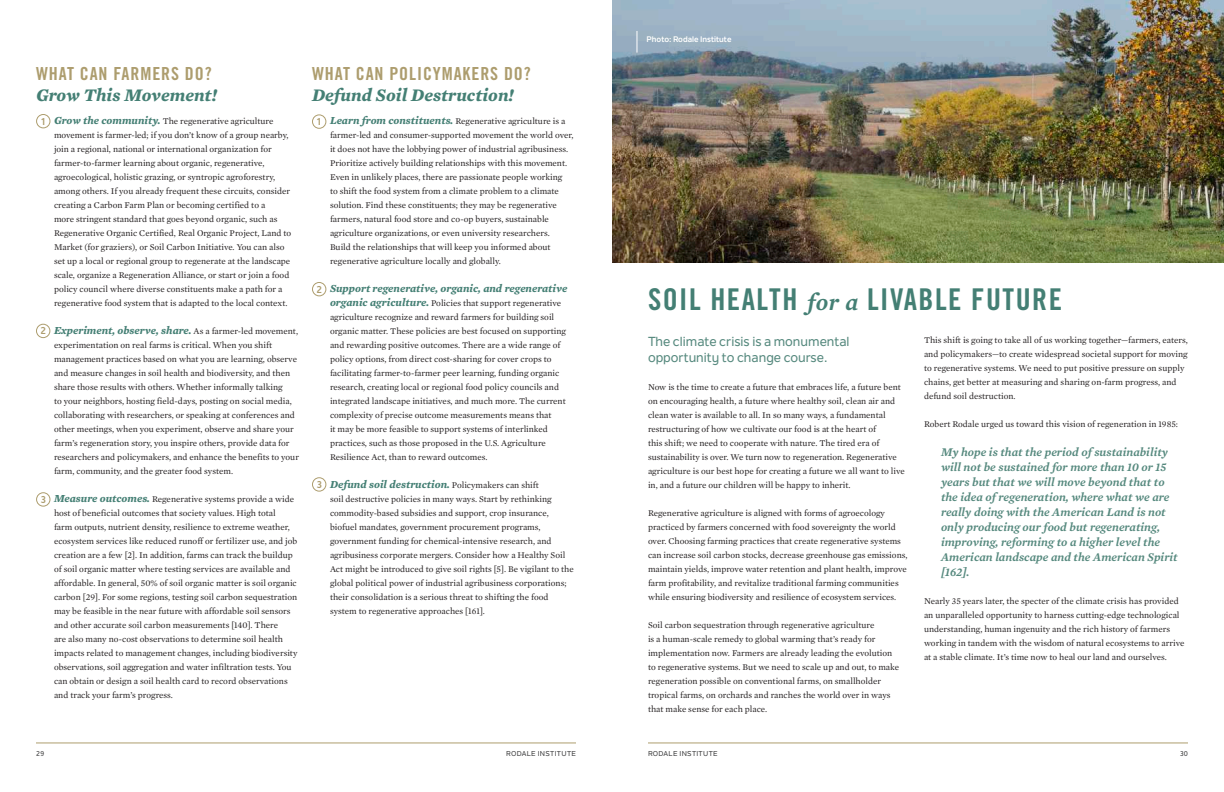
<style>
.page{position:relative;width:1224px;height:792px;background:#fff}
.page>*{position:absolute;margin:0;border:0;box-sizing:border-box;transform-origin:0 0}
.t1{font:30px "Trade Gothic Bold Cond Twenty";letter-spacing:.05em;color:#447f74}
.t2{font:18px "Trade Gothic Bold Cond Twenty";letter-spacing:.05em;color:#ad9d6e}
.t3{font:italic 700 18px "Mercury Text G2";color:#447f74}
.t4{font:500 13px/16px "Nolan Next";color:#56897e}
.t5{font:italic 600 12px/15px "Mercury Text G2";color:#56897e}
.t6{font:italic 700 11px "Mercury Text G2";color:#447f74}
.t7{font:700 10px "Nolan Next";color:#ad9d6e}
.t8{font:9px/14px "Mercury Text G1";color:#231f20}
.t9{font:700 8px "Nolan Next";color:#fff}
.t10{font:500 7px "Nolan Next";letter-spacing:.04em;color:#3e3e3f}
.s1{font-family:"Mercury Text G2";font-weight:700;font-style:italic;font-size:11px;color:#447f74}
.s2{font-family:"Mercury Text G1";font-weight:400;font-style:normal;font-size:9px;color:#231f20}
.s3{font-family:"Mercury Text G2";font-weight:600;font-style:italic;font-size:24px}
</style>
<div class="page">
<hr style="left:36px;top:743px;width:540px;height:1px;background:#ad9d6e">
<hr style="left:648px;top:743px;width:540px;height:1px;background:#ad9d6e">
<div style="left:36px;top:114px;width:14px;height:14px;border:1px solid #ad9d6e;border-radius:50%"></div>
<div style="left:312px;top:114px;width:14px;height:15px;border:1px solid #ad9d6e;border-radius:50%"></div>
<div style="left:36px;top:324px;width:14px;height:14px;border:1px solid #ad9d6e;border-radius:50%"></div>
<div style="left:312px;top:282px;width:14px;height:14px;border:1px solid #ad9d6e;border-radius:50%"></div>
<div style="left:36px;top:492px;width:14px;height:15px;border:1px solid #ad9d6e;border-radius:50%"></div>
<div style="left:312px;top:477px;width:14px;height:15px;border:1px solid #ad9d6e;border-radius:50%"></div>
<img style="left:612px;top:0;width:612px;height:262px">
<svg style="left:636px;top:31px;width:1px;height:22px"></svg>
<h2 class="t2" style="left:36px;top:62px;width:177px">WHAT CAN FARMERS DO?</h2>
<h2 class="t3" style="left:36px;top:84px;width:183px">Grow This Movement!</h2>
<p class="t8" style="left:54px;top:114px;width:239px"><span class="s1">Grow the community.</span> The regenerative agriculture movement is farmer-led; if you don’t know of a group nearby, join a regional, national or international organization for farmer-to-farmer learning about organic, regenerative, agroecological, holistic grazing, or syntropic agroforestry, among others. If you already frequent these circuits, consider creating a Carbon Farm Plan or becoming certified to a<br>more stringent standard that goes beyond organic, such as Regenerative Organic Certified, Real Organic Project, Land to Market (for graziers), or Soil Carbon Initiative. You can also set up a local or regional group to regenerate at the landscape scale, organize a Regeneration Alliance, or start or join a food policy council where diverse constituents make a path for a regenerative food system that is adapted to the local context.</p>
<p class="t6" style="left:54px;top:323px;width:246px">Experiment, observe, share. <span class="s2">As a farmer-led movement,</span></p>
<p class="t8" style="left:54px;top:338px;width:247px">experimentation on real farms is critical. When you shift management practices based on what you are learning, observe and measure changes in soil health and biodiversity, and then share those results with others. Whether informally talking<br>to your neighbors, hosting field-days, posting on social media, collaborating with researchers, or speaking at conferences and other meetings, when you experiment, observe and share your farm’s regeneration story, you inspire others, provide data for researchers and policymakers, and enhance the benefits to your farm, community, and the greater food system.</p>
<p class="t8" style="left:54px;top:492px;width:245px"><span class="s1">Measure outcomes.</span> Regenerative systems provide a wide host of beneficial outcomes that society values. High total<br>farm outputs, nutrient density, resilience to extreme weather, ecosystem services like reduced runoff or fertilizer use, and job creation are a few [2]. In addition, farms can track the buildup of soil organic matter where testing services are available and affordable. In general, 50% of soil organic matter is soil organic carbon [29]. For some regions, testing soil carbon sequestration may be feasible in the near future with affordable soil sensors and other accurate soil carbon measurements [140]. There<br>are also many no-cost observations to determine soil health impacts related to management changes, including biodiversity observations, soil aggregation and water infiltration tests. You can obtain or design a soil health card to record observations and track your farm’s progress.</p>
<h2 class="t2" style="left:312px;top:63px;width:220px">WHAT CAN POLICYMAKERS DO?</h2>
<h2 class="t3" style="left:312px;top:84px;width:203px">Defund Soil Destruction!</h2>
<p class="t8" style="left:330px;top:114px;width:245px"><span class="s1">Learn from constituents.</span> Regenerative agriculture is a farmer-led and consumer-supported movement the world over, it does not have the lobbying power of industrial agribusiness.<br>Prioritize actively building relationships with this movement.<br>Even in unlikely places, there are passionate people working<br>to shift the food system from a climate problem to a climate solution. Find these constituents; they may be regenerative farmers, natural food store and co-op buyers, sustainable agriculture organizations, or even university researchers.<br>Build the relationships that will keep you informed about regenerative agriculture locally and globally.</p>
<p class="t6" style="left:330px;top:281px;width:239px">Support regenerative, organic, and regenerative</p>
<p class="t8" style="left:330px;top:296px;width:238px"><span class="s1">organic agriculture.</span> Policies that support regenerative agriculture recognize and reward farmers for building soil organic matter. These policies are best focused on supporting and rewarding positive outcomes. There are a wide range of policy options, from direct cost-sharing for cover crops to facilitating farmer-to-farmer peer learning, funding organic research, creating local or regional food policy councils and integrated landscape initiatives, and much more. The current complexity of precise outcome measurements means that<br>it may be more feasible to support systems of interlinked practices, such as those proposed in the U.S. Agriculture Resilience Act, than to reward outcomes.</p>
<p class="t6" style="left:330px;top:477px;width:210px">Defund soil destruction. <span class="s2">Policymakers can shift</span></p>
<p class="t8" style="left:330px;top:492px;width:245px">soil destructive policies in many ways. Start by rethinking commodity-based subsidies and support, crop insurance, biofuel mandates, government procurement programs, government funding for chemical-intensive research, and agribusiness corporate mergers. Consider how a Healthy Soil Act might be introduced to give soil rights [5]. Be vigilant to the global political power of industrial agribusiness corporations; their consolidation is a serious threat to shifting the food system to regenerative approaches [161].</p>
<p class="t7" style="left:41px;top:115px;width:6px">1</p>
<p class="t7" style="left:317px;top:115px;width:6px">1</p>
<p class="t7" style="left:316px;top:283px;width:7px">2</p>
<p class="t7" style="left:40px;top:325px;width:7px">2</p>
<p class="t7" style="left:317px;top:478px;width:7px">3</p>
<p class="t7" style="left:41px;top:493px;width:7px">3</p>
<p class="t9" style="left:647px;top:34px;width:86px">Photo: Rodale Institute</p>
<h1 class="t1" style="left:648px;top:281px;width:416px">SOIL HEALTH <span class="s3">for a</span> LIVABLE FUTURE</h1>
<h3 class="t4" style="left:648px;top:333px;width:203px">The climate crisis is a monumental opportunity to change course.</h3>
<p class="t8" style="left:648px;top:380px;width:258px">Now is the time to create a future that embraces life, a future bent on encouraging health, a future where healthy soil, clean air and clean water is available to all. In so many ways, a fundamental restructuring of how we cultivate our food is at the heart of<br>this shift; we need to cooperate with nature. The tired era of sustainability is over. We turn now to regeneration. Regenerative agriculture is our best hope for creating a future we all want to live in, and a future our children will be happy to inherit.</p>
<p class="t8" style="left:648px;top:506px;width:261px">Regenerative agriculture is aligned with forms of agroecology practiced by farmers concerned with food sovereignty the world over. Choosing farming practices that create regenerative systems can increase soil carbon stocks, decrease greenhouse gas emissions, maintain yields, improve water retention and plant health, improve farm profitability, and revitalize traditional farming communities while ensuring biodiversity and resilience of ecosystem services.</p>
<p class="t8" style="left:648px;top:618px;width:253px">Soil carbon sequestration through regenerative agriculture<br>is a human-scale remedy to global warming that’s ready for implementation now. Farmers are already leading the evolution to regenerative systems. But we need to scale up and out, to make regeneration possible on conventional farms, on smallholder tropical farms, on orchards and ranches the world over in ways that make sense for each place.</p>
<p class="t8" style="left:924px;top:333px;width:265px">This shift is going to take all of us working together—farmers, eaters, and policymakers—to create widespread societal support for moving to regenerative systems. We need to put positive pressure on supply chains, get better at measuring and sharing on-farm progress, and defund soil destruction.</p>
<p class="t8" style="left:924px;top:417px;width:256px">Robert Rodale urged us toward this vision of regeneration in 1985:</p>
<p class="t5" style="left:941px;top:444px;width:238px">My hope is that the period of sustainability will not be sustained for more than 10 or 15 years but that we will move beyond that to the idea of regeneration, where what we are really doing with the American Land is not only producing our food but regenerating, improving, reforming to a higher level the American landscape and the American Spirit [162].</p>
<p class="t8" style="left:924px;top:594px;width:262px">Nearly 35 years later, the specter of the climate crisis has provided an unparalleled opportunity to harness cutting-edge technological understanding, human ingenuity and the rich history of farmers working in tandem with the wisdom of natural ecosystems to arrive at a stable climate. It’s time now to heal our land and ourselves.</p>
<p class="t10" style="left:36px;top:750px;width:10px">29</p>
<p class="t10" style="left:506px;top:750px;width:71px">RODALE INSTITUTE</p>
<p class="t10" style="left:648px;top:750px;width:71px">RODALE INSTITUTE</p>
<p class="t10" style="left:1180px;top:750px;width:9px">30</p>
</div>
